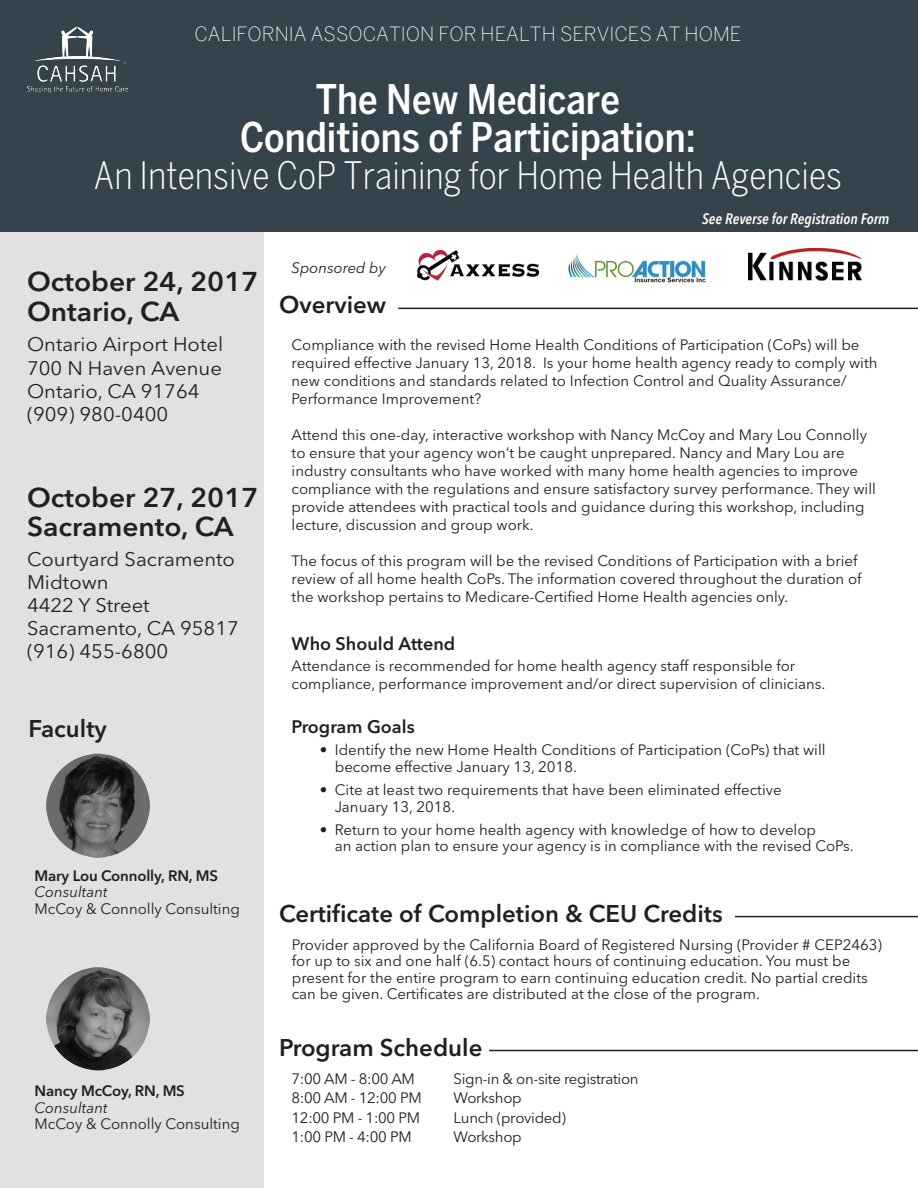
<style>
.page{position:relative;width:918px;height:1188px;background:#fff}
.page>*{position:absolute;margin:0;border:0;box-sizing:border-box;transform-origin:0 0}
.t1{font:500 condensed 40.5px "Benton Sans";color:#fff}
.t2{font:300 condensed 37.5px "Benton Sans";color:#fff}
.t3{font:600 27px "Avenir Next LT Pro";color:#231f20;scale:1.04 1}
.t4{font:600 24px "Avenir Next LT Pro";color:#231f20}
.t5{font:19.5px/23.1px "Avenir Next LT Pro";color:#231f20;scale:1.04 1}
.t6{font:200 19.5px "Benton Sans";color:#fff}
.t7{font:600 18px "Avenir Next LT Pro";color:#231f20}
.t8{font:15px/18px "Avenir Next LT Pro";color:#231f20}
.t9{font:15px "Avenir Next LT Pro";letter-spacing:-.02em;color:#231f20}
.t10{font:600 15px "Avenir Next LT Pro";letter-spacing:-.01em;color:#231f20}
.t11{font:italic 15px "Avenir Next LT Pro";color:#231f20}
.t12{font:italic 600 condensed 15px "Avenir Next LT Pro";color:#fff}
</style>
<div class="page">
<div style="left:0;top:231px;width:264px;height:957px;background:#e2e0e0"></div>
<hr style="left:398px;top:308px;width:520px;height:1px;background:#231f20">
<hr style="left:735px;top:916px;width:183px;height:1px;background:#231f20">
<hr style="left:489px;top:1050px;width:429px;height:1px;background:#231f20">
<img style="left:46px;top:753px;width:104px;height:105px">
<div style="left:0;top:0;width:918px;height:231px;background:#35444c"></div>
<img style="left:27px;top:27px;width:100px;height:66px">
<img style="left:46px;top:967px;width:104px;height:104px">
<img style="left:417px;top:249px;width:123px;height:32px">
<img style="left:569px;top:253px;width:137px;height:30px">
<img style="left:749px;top:249px;width:113px;height:32px">
<p class="t6" style="left:194px;top:23px;width:548px">CALIFORNIA ASSOCATION FOR HEALTH SERVICES AT HOME</p>
<p class="t1" style="left:316px;top:76px;width:306px">The New Medicare</p>
<p class="t1" style="left:240px;top:113px;width:457px">Conditions of Participation:</p>
<p class="t2" style="left:94px;top:154px;width:749px">An Intensive CoP Training for Home Health Agencies</p>
<p class="t3" style="left:27px;top:266px;width:224px">October 24, 2017</p>
<p class="t3" style="left:27px;top:296px;width:148px">Ontario, CA</p>
<p class="t5" style="left:27px;top:333px;width:190px">Ontario Airport Hotel</p>
<p class="t5" style="left:27px;top:356px;width:189px">700 N Haven Avenue</p>
<p class="t5" style="left:27px;top:379px;width:167px">Ontario, CA 91764</p>
<p class="t5" style="left:27px;top:402px;width:137px">(909) 980-0400</p>
<p class="t3" style="left:27px;top:481px;width:224px">October 27, 2017</p>
<p class="t3" style="left:27px;top:510px;width:200px">Sacramento, CA</p>
<p class="t5" style="left:27px;top:548px;width:202px">Courtyard Sacramento<br>Midtown</p>
<p class="t5" style="left:27px;top:594px;width:119px">4422 Y Street</p>
<p class="t5" style="left:27px;top:617px;width:205px">Sacramento, CA 95817</p>
<p class="t5" style="left:27px;top:640px;width:137px">(916) 455-6800</p>
<p class="t4" style="left:28px;top:714px;width:80px">Faculty</p>
<p class="t10" style="left:35px;top:867px;width:185px">Mary Lou Connolly, RN, MS</p>
<p class="t11" style="left:35px;top:883px;width:75px">Consultant</p>
<p class="t8" style="left:35px;top:900px;width:207px">McCoy &amp; Connolly Consulting</p>
<p class="t10" style="left:35px;top:1082px;width:152px">Nancy McCoy, RN, MS</p>
<p class="t11" style="left:35px;top:1099px;width:75px">Consultant</p>
<p class="t8" style="left:35px;top:1115px;width:207px">McCoy &amp; Connolly Consulting</p>
<p class="t11" style="left:292px;top:259px;width:96px">Sponsored by</p>
<p class="t4" style="left:279px;top:290px;width:109px">Overview</p>
<p class="t12" style="left:702px;top:210px;width:189px">See Reverse for Registration Form</p>
<p class="t8" style="left:292px;top:336px;width:587px">Compliance with the revised Home Health Conditions of Participation (CoPs) will be required effective January 13, 2018. Is your home health agency ready to comply with new conditions and standards related to Infection Control and Quality Assurance/</p>
<p class="t8" style="left:292px;top:390px;width:191px">Performance Improvement?</p>
<p class="t8" style="left:292px;top:426px;width:586px">Attend this one-day, interactive workshop with Nancy McCoy and Mary Lou Connolly to ensure that your agency won’t be caught unprepared. Nancy and Mary Lou are industry consultants who have worked with many home health agencies to improve compliance with the regulations and ensure satisfactory survey performance. They will provide attendees with practical tools and guidance during this workshop, including lecture, discussion and group work.</p>
<p class="t8" style="left:292px;top:552px;width:571px">The focus of this program will be the revised Conditions of Participation with a brief review of all home health CoPs. The information covered throughout the duration of the workshop pertains to Medicare-Certified Home Health agencies only.</p>
<p class="t7" style="left:292px;top:633px;width:165px">Who Should Attend</p>
<p class="t8" style="left:292px;top:657px;width:505px">Attendance is recommended for home health agency staff responsible for</p>
<p class="t8" style="left:292px;top:675px;width:535px">compliance, performance improvement and/or direct supervision of clinicians.</p>
<p class="t7" style="left:292px;top:716px;width:125px">Program Goals</p>
<p class="t8" style="left:335px;top:742px;width:492px;line-height:16.2px;text-indent:-15px">• Identify the new Home Health Conditions of Participation (CoPs) that will become effective January 13, 2018.</p>
<p class="t8" style="left:335px;top:782px;width:449px;line-height:16.2px;text-indent:-15px">• Cite at least two requirements that have been eliminated effective<br>January 13, 2018.</p>
<p class="t8" style="left:335px;top:822px;width:520px;line-height:16.2px;text-indent:-15px">• Return to your home health agency with knowledge of how to develop<br>an action plan to ensure your agency is in compliance with the revised CoPs.</p>
<p class="t4" style="left:279px;top:899px;width:445px">Certificate of Completion &amp; CEU Credits</p>
<p class="t8" style="left:292px;top:937px;width:592px;line-height:16.2px">Provider approved by the California Board of Registered Nursing (Provider # CEP2463) for up to six and one half (6.5) contact hours of continuing education. You must be present for the entire program to earn continuing education credit. No partial credits can be given. Certificates are distributed at the close of the program.</p>
<p class="t4" style="left:279px;top:1033px;width:205px">Program Schedule</p>
<p class="t8" style="left:292px;top:1069px;width:125px">7:00 AM - 8:00 AM</p>
<p class="t9" style="left:454px;top:1070px;width:187px">Sign-in &amp; on-site registration</p>
<p class="t8" style="left:292px;top:1089px;width:132px">8:00 AM - 12:00 PM</p>
<p class="t9" style="left:454px;top:1089px;width:70px">Workshop</p>
<p class="t8" style="left:292px;top:1108px;width:130px">12:00 PM - 1:00 PM</p>
<p class="t9" style="left:454px;top:1109px;width:114px">Lunch (provided)</p>
<p class="t8" style="left:292px;top:1128px;width:122px">1:00 PM - 4:00 PM</p>
<p class="t9" style="left:454px;top:1128px;width:70px">Workshop</p>
</div>
